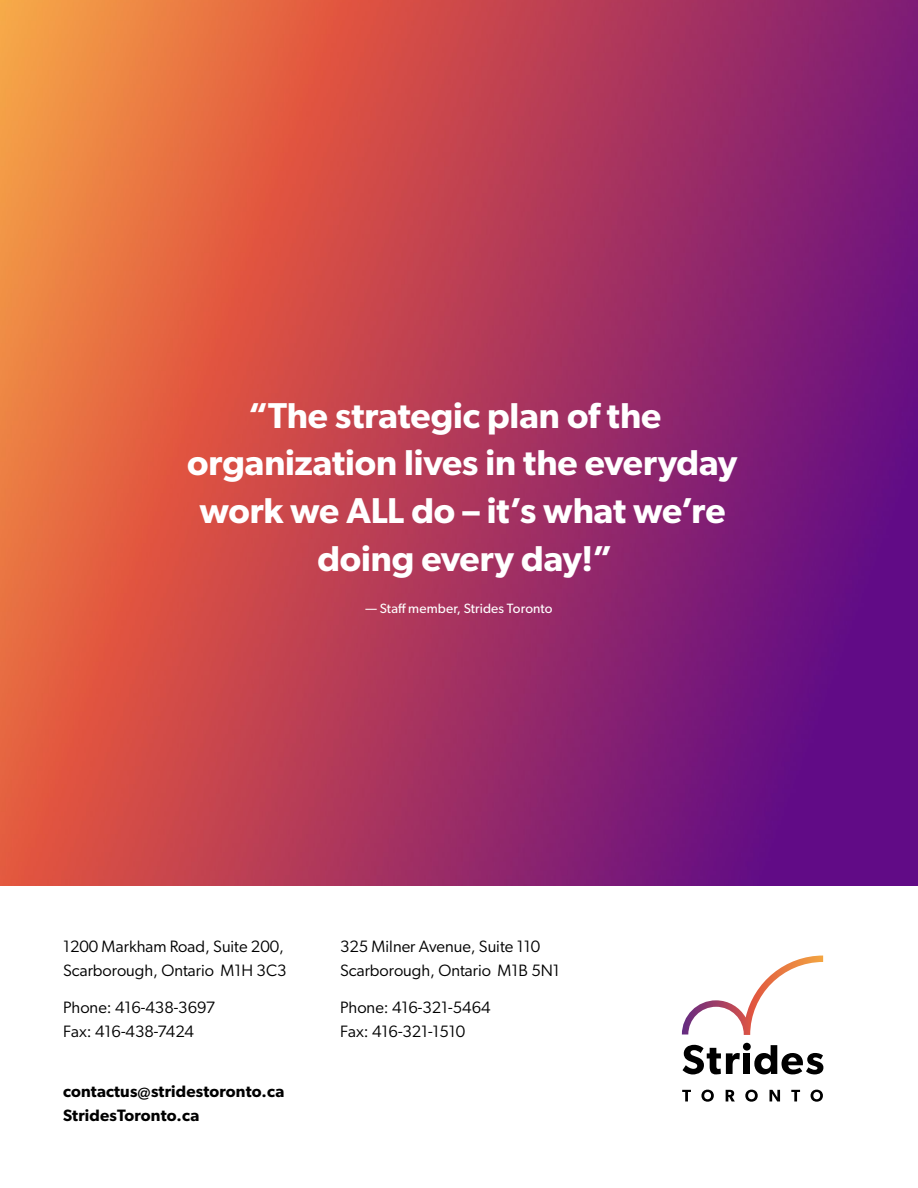
<style>
.page{position:relative;width:918px;height:1188px;background:#fff}
.page>*{position:absolute;margin:0;border:0;box-sizing:border-box;transform-origin:0 0}
.t1{font:600 36px/48px "Gibson";letter-spacing:-.005em;color:#fff;text-align:center}
.t2{font:16.5px/24px "Gibson";color:#000}
.t3{font:600 16.5px/24px "Gibson";letter-spacing:.01em;color:#000}
.t4{font:13.5px "Gibson";letter-spacing:.01em;color:#fff}
</style>
<div class="page">
<img style="left:0;top:0;width:918px;height:886px">
<svg style="left:683px;top:1045px;width:57px;height:29px"></svg>
<svg style="left:754px;top:1045px;width:69px;height:29px"></svg>
<svg style="left:682px;top:956px;width:141px;height:79px"></svg>
<svg style="left:682px;top:1090px;width:9px;height:11px"></svg>
<svg style="left:701px;top:1090px;width:13px;height:12px"></svg>
<svg style="left:726px;top:1090px;width:9px;height:11px"></svg>
<svg style="left:745px;top:1090px;width:13px;height:12px"></svg>
<svg style="left:770px;top:1090px;width:10px;height:11px"></svg>
<svg style="left:791px;top:1090px;width:9px;height:11px"></svg>
<svg style="left:811px;top:1090px;width:12px;height:12px"></svg>
<div style="left:744px;top:1053px;width:6px;height:21px;background:#000"></div>
<div style="left:743px;top:1043px;width:8px;height:8px;background:#000;border-radius:50%"></div>
<h1 class="t1" style="left:187px;top:390px;width:552px">“The strategic plan of the organization lives in the everyday work we ALL do – it’s what we’re doing every day!”</h1>
<p class="t4" style="left:366px;top:600px;width:188px">— Staff member, Strides Toronto</p>
<p class="t2" style="left:63px;top:934px;width:225px">1200 Markham Road, Suite 200,<br>Scarborough, Ontario M1H 3C3</p>
<p class="t2" style="left:63px;top:996px;width:154px">Phone: 416-438-3697<br>Fax: 416-438-7424</p>
<p class="t3" style="left:63px;top:1078px;width:223px">contactus@stridestoronto.ca<br>StridesToronto.ca</p>
<p class="t2" style="left:340px;top:934px;width:221px">325 Milner Avenue, Suite 110<br>Scarborough, Ontario M1B 5N1</p>
<p class="t2" style="left:340px;top:996px;width:152px">Phone: 416-321-5464<br>Fax: 416-321-1510</p>
</div>
